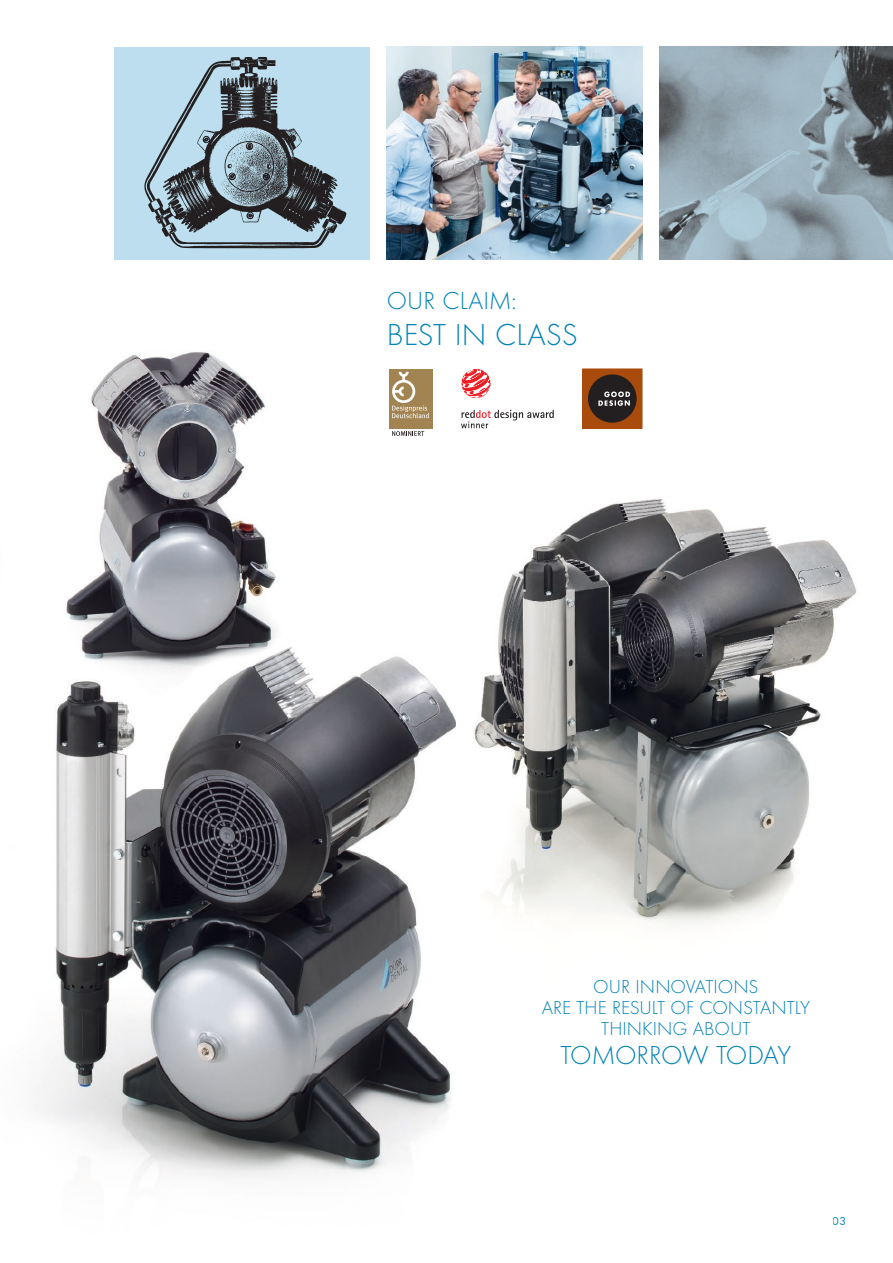
<style>
.page{position:relative;width:893px;height:1263px;background:#fff}
.page>*{position:absolute;margin:0;border:0;box-sizing:border-box;transform-origin:0 0}
.t1{font:300 31.5px "Futura TOT";letter-spacing:-.005em;color:#0083b6}
.t2{font:300 27px "Futura TOT";letter-spacing:-.02em;color:#0083b6}
.t3{font:300 25.5px "Futura TOT";color:#0083b6}
.t4{font:300 19.5px/21.3px "Futura TOT";color:#0083b6;text-align:center}
.t5{font:12px "Futura TOT Boo";color:#0083b6}
</style>
<div class="page">
<img style="left:35px;top:238px;width:858px;height:940px">
<img style="left:659px;top:47px;width:234px;height:212px">
<img style="left:387px;top:47px;width:255px;height:212px">
<div style="left:115px;top:47px;width:255px;height:212px;background:#bcdeee"></div>
<img style="left:144px;top:57px;width:203px;height:192px">
<div style="left:583px;top:369px;width:59px;height:59px;background:#a84b0d"></div>
<div style="left:588px;top:374px;width:49px;height:49px;background:#231f20;border-radius:50%"></div>
<svg style="left:598px;top:391px;width:32px;height:15px"></svg>
<div style="left:389px;top:369px;width:44px;height:59px;background:#a18451"></div>
<svg style="left:392px;top:372px;width:37px;height:46px"></svg>
<svg style="left:392px;top:431px;width:32px;height:5px"></svg>
<svg style="left:461px;top:410px;width:93px;height:18px"></svg>
<svg style="left:461px;top:369px;width:30px;height:29px"></svg>
<h3 class="t3" style="left:387px;top:286px;width:131px">OUR CLAIM:</h3>
<h1 class="t1" style="left:387px;top:317px;width:192px">BEST IN CLASS</h1>
<p class="t4" style="left:542px;top:976px;width:270px">OUR INNOVATIONS<br>ARE THE RESULT OF CONSTANTLY<br>THINKING ABOUT</p>
<h2 class="t2" style="left:560px;top:1040px;width:232px">TOMORROW TODAY</h2>
<p class="t5" style="left:833px;top:1214px;width:15px">03</p>
</div>
